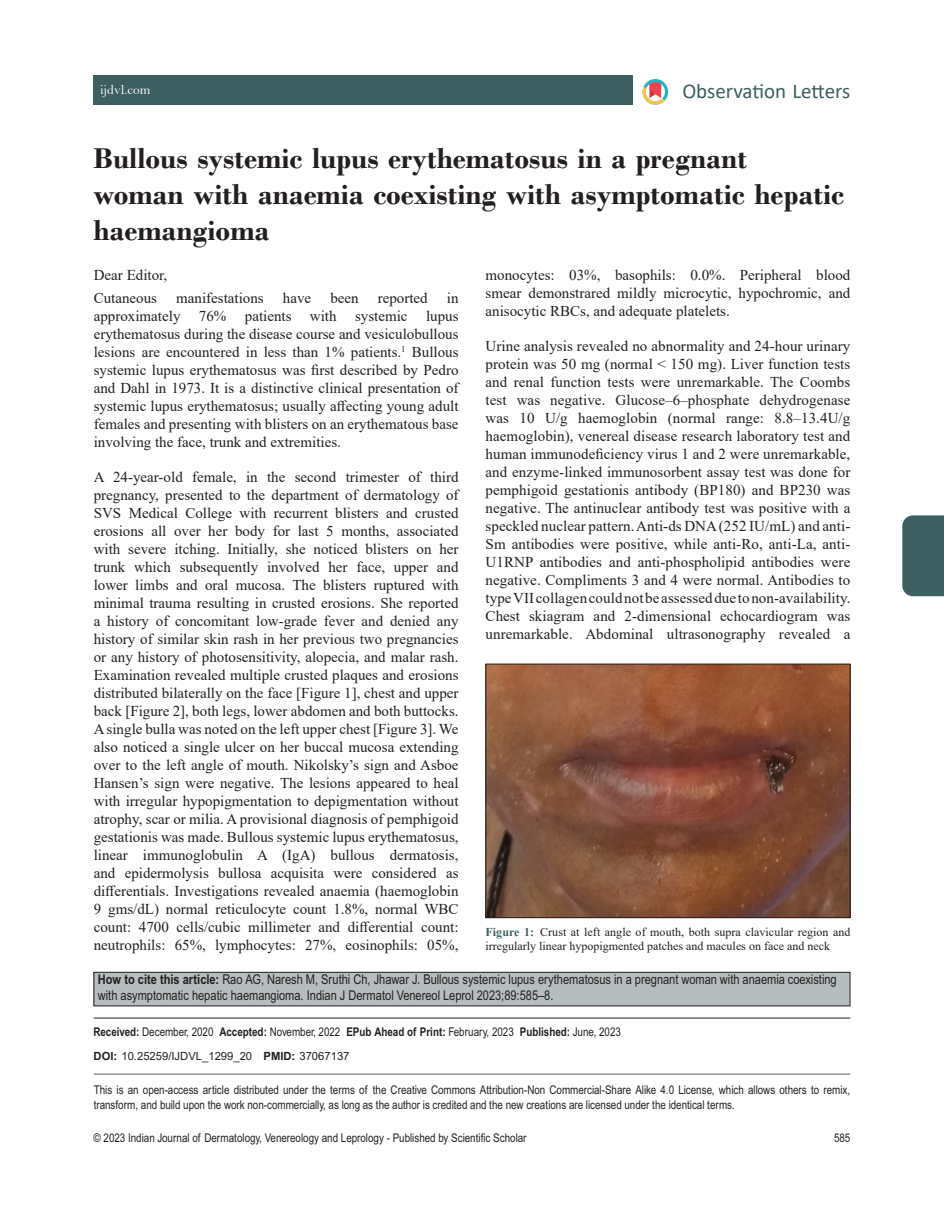
<style>
.page{position:relative;width:944px;height:1214px;background:#fff}
.page>*{position:absolute;margin:0;border:0;box-sizing:border-box;transform-origin:0 0}
.Article_title{font:700 30px/36px "Bodoni";color:#231f20}
.Running_header{font:21px "Calibri";color:#3d5f61}
.Body_Text_Indent{font:15px/18px "Times New Roman";color:#231f20;text-align:justify}
.Body_Text{font:15px "Times New Roman";color:#231f20}
.AFFL{font:13.5px/16.5px "Arial Narrow MT Std";color:#231f20}
.WEB_LINK{font:13.5px "Bell";color:#fff}
.CR{font:12px/15px "Arial Narrow MT Std";color:#231f20}
.Fig_caption{font:12px/14.4px "Times New Roman";color:#231f20}
.N_HIS_A{font:12px "Arial Narrow MT Std";color:#231f20}
.N_DOI{font:11.25px "Arial";color:#231f20}
.s1{font-weight:700;color:#3d5f61}
.s2{font-weight:700}
</style>
<div class="page">
<div style="left:94px;top:972px;width:756px;height:33px;background:#b6bdbe"></div>
<div style="left:94px;top:972px;width:756px;height:34px;border:1px solid #231f20"></div>
<hr style="left:94px;top:1017px;width:756px;height:1px;background:#231f20">
<img style="left:487px;top:666px;width:361px;height:250px">
<div style="left:485px;top:664px;width:365px;height:254px;border:1px solid #231f20"></div>
<div style="left:902px;top:515px;width:42px;height:81px;background:#3d5f61"></div>
<div style="left:94px;top:75px;width:539px;height:30px;background:#3d5f61"></div>
<svg style="left:642px;top:79px;width:26px;height:26px"></svg>
<hr style="left:94px;top:1073px;width:756px;height:1px;background:#939598">
<p class="WEB_LINK" style="left:100px;top:82px;width:52px">ijdvl.com</p>
<p class="Running_header" style="left:682px;top:76px;width:169px">Observation Letters</p>
<p class="Article_title" style="left:94px;top:140px;width:752px">Bullous systemic lupus erythematosus in a pregnant woman with anaemia coexisting with asymptomatic hepatic haemangioma</p>
<p class="Body_Text" style="left:94px;top:264px;width:75px">Dear Editor,</p>
<p class="Body_Text_Indent" style="left:94px;top:288px;width:65px">Cutaneous</p>
<p class="Body_Text_Indent" style="left:176px;top:288px;width:89px">manifestations</p>
<p class="Body_Text_Indent" style="left:283px;top:288px;width:30px">have</p>
<p class="Body_Text_Indent" style="left:330px;top:288px;width:30px">been</p>
<p class="Body_Text_Indent" style="left:378px;top:288px;width:51px">reported</p>
<p class="Body_Text_Indent" style="left:94px;top:288px;width:366px;text-indent:353px">in approximately 76% patients with systemic lupus erythematosus during the disease course and vesiculobullous lesions are encountered in less than 1% patients.<sup>1</sup> Bullous systemic lupus erythematosus was first described by Pedro and Dahl in 1973. It is a distinctive clinical presentation of systemic lupus erythematosus; usually affecting young adult females and presenting with blisters on an erythematous base involving the face, trunk and extremities.</p>
<p class="Body_Text_Indent" style="left:94px;top:467px;width:366px">A 24-year-old female, in the second trimester of third pregnancy, presented to the department of dermatology of SVS Medical College with recurrent blisters and crusted erosions all over her body for last 5 months, associated with severe itching. Initially, she noticed blisters on her trunk which subsequently involved her face, upper and lower limbs and oral mucosa. The blisters ruptured with minimal trauma resulting in crusted erosions. She reported a history of concomitant low-grade fever and denied any history of similar skin rash in her previous two pregnancies or any history of photosensitivity, alopecia, and malar rash.<br>Examination revealed multiple crusted plaques and erosions distributed bilaterally on the face [Figure 1], chest and upper</p>
<p class="Body_Text_Indent" style="left:94px;top:701px;width:366px">back [Figure 2], both legs, lower abdomen and both buttocks.<br>A single bulla was noted on the left upper chest [Figure 3]. We also noticed a single ulcer on her buccal mucosa extending over to the left angle of mouth. Nikolsky’s sign and Asboe Hansen’s sign were negative. The lesions appeared to heal with irregular hypopigmentation to depigmentation without atrophy, scar or milia. A provisional diagnosis of pemphigoid gestationis was made. Bullous systemic lupus erythematosus, linear immunoglobulin A (IgA) bullous dermatosis, and epidermolysis bullosa acquisita were considered as differentials. Investigations revealed anaemia (haemoglobin 9 gms/dL) normal reticulocyte count 1.8%, normal WBC count: 4700 cells/cubic millimeter and differential count: neutrophils: 65%, lymphocytes: 27%, eosinophils: 05%,</p>
<p class="Body_Text_Indent" style="left:485px;top:265px;width:366px">monocytes: 03%, basophils: 0.0%. Peripheral blood smear demonstrared mildly microcytic, hypochromic, and anisocytic RBCs, and adequate platelets.</p>
<p class="Body_Text_Indent" style="left:485px;top:336px;width:366px">Urine analysis revealed no abnormality and 24-hour urinary protein was 50 mg (normal &lt; 150 mg). Liver function tests and renal function tests were unremarkable. The Coombs test was negative. Glucose–6–phosphate dehydrogenase was 10 U/g haemoglobin (normal range: 8.8–13.4U/g haemoglobin), venereal disease research laboratory test and human immunodeficiency virus 1 and 2 were unremarkable, and enzyme-linked immunosorbent assay test was done for pemphigoid gestationis antibody (BP180) and BP230 was negative. The antinuclear antibody test was positive with a speckled nuclear pattern. Anti-ds DNA (252 IU/mL) and anti-Sm antibodies were positive, while anti-Ro, anti-La, anti-U1RNP antibodies and anti-phospholipid antibodies were negative. Compliments 3 and 4 were normal. Antibodies to type VII collagen could not be assessed due to non-availability.<br>Chest skiagram and 2-dimensional echocardiogram was unremarkable. Abdominal ultrasonography revealed a</p>
<p class="Fig_caption" style="left:485px;top:924px;width:366px"><span class="s1">Figure 1:</span> Crust at left angle of mouth, both supra clavicular region and irregularly linear hypopigmented patches and macules on face and neck</p>
<p class="AFFL" style="left:98px;top:970px;width:740px"><span class="s2">How to cite this article:</span> Rao AG, Naresh M, Sruthi Ch, Jhawar J. Bullous systemic lupus erythematosus in a pregnant woman with anaemia coexisting with asymptomatic hepatic haemangioma. Indian J Dermatol Venereol Leprol 2023;89:585–8.</p>
<p class="N_HIS_A" style="left:94px;top:1025px;width:529px"><span class="s2">Received:</span> December, 2020 <span class="s2">Accepted:</span> November, 2022 <span class="s2">EPub Ahead of Print:</span> February, 2023 <span class="s2">Published:</span> June, 2023</p>
<p class="N_DOI" style="left:94px;top:1048px;width:257px"><span class="s2">DOI:</span> 10.25259/IJDVL_1299_20 <span class="s2">PMID:</span> 37067137</p>
<p class="CR" style="left:94px;top:1082px;width:758px">This is an open-access article distributed under the terms of the Creative Commons Attribution-Non Commercial-Share Alike 4.0 License, which allows others to remix, transform, and build upon the work non-commercially, as long as the author is credited and the new creations are licensed under the identical terms.</p>
<p class="CR" style="left:94px;top:1129px;width:434px">© 2023 Indian Journal of Dermatology, Venereology and Leprology - Published by Scientific Scholar</p>
<p class="CR" style="left:834px;top:1129px;width:18px">585</p>
</div>
